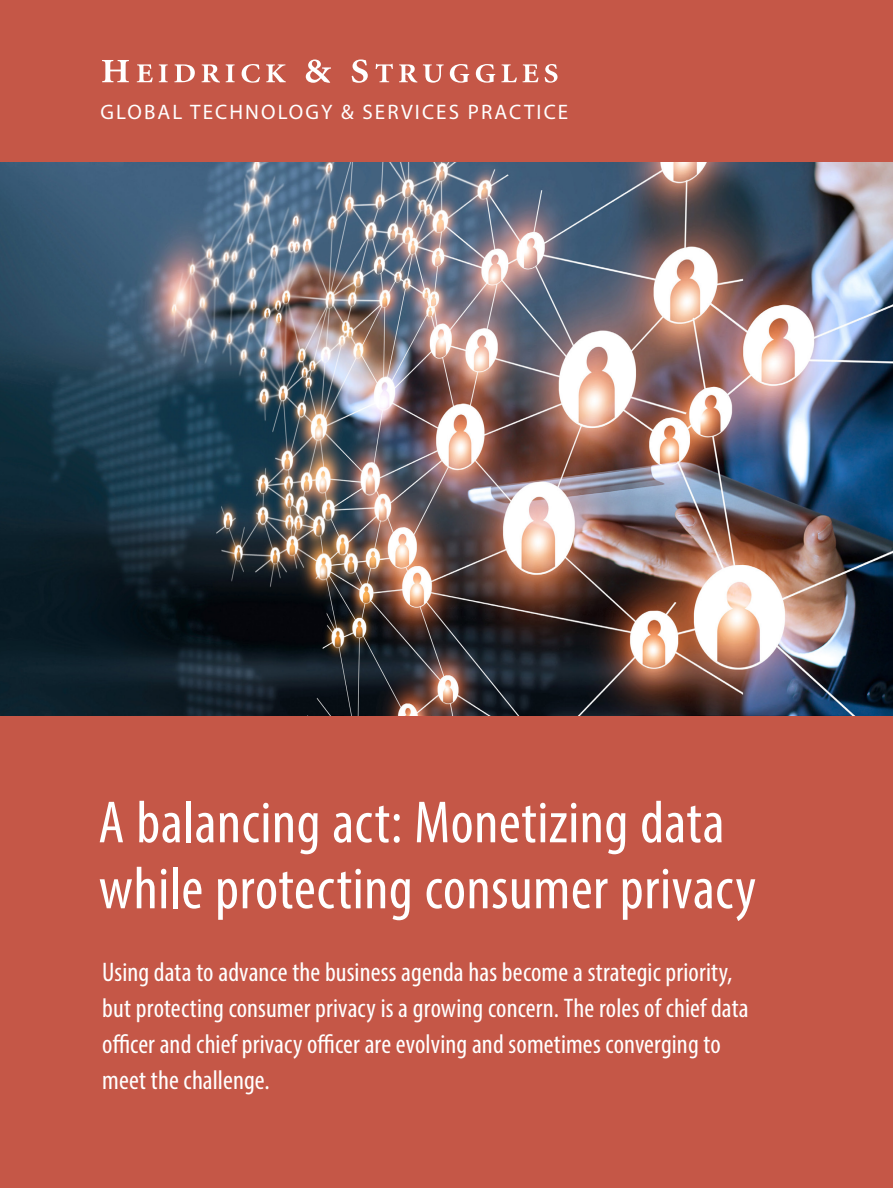
<style>
.page{position:relative;width:893px;height:1188px;background:#c55747}
.page>*{position:absolute;margin:0;border:0;box-sizing:border-box;transform-origin:0 0}
.t1{font:condensed 60px/66px "Myriad Pro";letter-spacing:.005em;color:#fff}
.t2{font:condensed 27px/36px "Myriad Pro";letter-spacing:.005em;color:#fff}
.Heidrick_body_1{font:21px "Myriad Pro";letter-spacing:.1em;color:#fff}
</style>
<div class="page">
<svg style="left:102px;top:60px;width:27px;height:22px"></svg>
<svg style="left:137px;top:64px;width:16px;height:18px"></svg>
<svg style="left:159px;top:64px;width:9px;height:18px"></svg>
<svg style="left:174px;top:64px;width:21px;height:18px"></svg>
<svg style="left:202px;top:64px;width:18px;height:19px"></svg>
<svg style="left:226px;top:64px;width:9px;height:18px"></svg>
<svg style="left:242px;top:64px;width:18px;height:19px"></svg>
<svg style="left:266px;top:64px;width:20px;height:18px"></svg>
<svg style="left:306px;top:59px;width:25px;height:24px"></svg>
<svg style="left:352px;top:59px;width:16px;height:24px"></svg>
<svg style="left:376px;top:64px;width:17px;height:18px"></svg>
<svg style="left:399px;top:64px;width:18px;height:19px"></svg>
<svg style="left:423px;top:64px;width:21px;height:19px"></svg>
<svg style="left:450px;top:64px;width:19px;height:19px"></svg>
<svg style="left:476px;top:64px;width:19px;height:19px"></svg>
<svg style="left:501px;top:64px;width:16px;height:18px"></svg>
<svg style="left:523px;top:64px;width:15px;height:18px"></svg>
<svg style="left:545px;top:64px;width:12px;height:19px"></svg>
<img style="left:0;top:163px;width:893px;height:553px">
<p class="Heidrick_body_1" style="left:101px;top:99px;width:469px">GLOBAL TECHNOLOGY &amp; SERVICES PRACTICE</p>
<p class="t1" style="left:98px;top:789px;width:659px">A balancing act: Monetizing data while protecting consumer privacy</p>
<p class="t2" style="left:102px;top:954px;width:648px">Using data to advance the business agenda has become a strategic priority, but protecting consumer privacy is a growing concern. The roles of chief data officer and chief privacy officer are evolving and sometimes converging to meet the challenge.</p>
</div>
